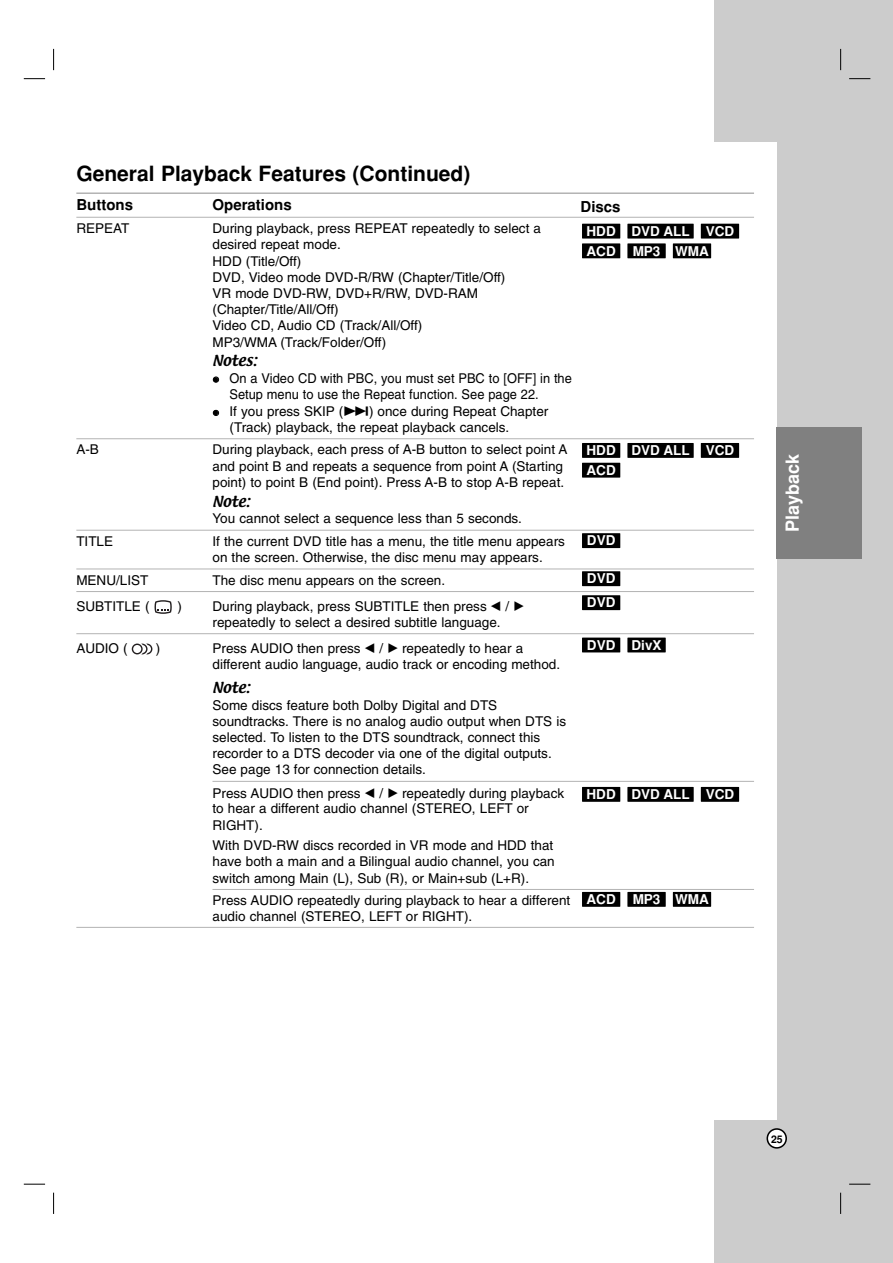
<style>
.page{position:relative;width:893px;height:1263px;background:#fff}
.page>*{position:absolute;margin:0;border:0;box-sizing:border-box;transform-origin:0 0}
.t1{font:700 21px "Helvetica";color:#000}
.t2{font:700 18px "Helvetica";color:#fff}
.t3{font:700 15px "Helvetica";color:#000}
.t4{font:13.5px/16.2px "Helvetica";color:#000}
.t5{font:13.5px/16.6px "Helvetica";color:#000;scale:.95 1}
.t6{font:700 13.5px "Helvetica";color:#fff}
.t7{font:13.5px "Textile";color:#000}
.t8{font:700 10.5px "Helvetica";color:#000}
.s1{font-family:"Sony PS Common"}
</style>
<div class="page">
<div style="left:714px;top:0;width:178px;height:1263px;background:#ccc"></div>
<div style="left:639px;top:142px;width:137px;height:978px;background:#fff"></div>
<svg style="left:766px;top:1128px;width:21px;height:21px"></svg>
<div style="left:776px;top:427px;width:85px;height:132px;background:#808080"></div>
<svg style="left:53px;top:49px;width:1px;height:21px"></svg>
<svg style="left:840px;top:49px;width:1px;height:21px"></svg>
<svg style="left:53px;top:1193px;width:1px;height:21px"></svg>
<svg style="left:840px;top:1193px;width:1px;height:21px"></svg>
<svg style="left:24px;top:78px;width:21px;height:1px"></svg>
<svg style="left:849px;top:78px;width:21px;height:1px"></svg>
<svg style="left:24px;top:1184px;width:21px;height:1px"></svg>
<svg style="left:849px;top:1184px;width:21px;height:1px"></svg>
<hr style="left:76px;top:192px;width:678px;height:2px;background:#b3b3b3">
<hr style="left:76px;top:217px;width:678px;height:1px;background:#b3b3b3">
<hr style="left:76px;top:438px;width:678px;height:1px;background:#b3b3b3">
<hr style="left:76px;top:530px;width:678px;height:1px;background:#b3b3b3">
<hr style="left:76px;top:569px;width:678px;height:1px;background:#b3b3b3">
<hr style="left:76px;top:591px;width:678px;height:1px;background:#b3b3b3">
<hr style="left:76px;top:633px;width:678px;height:1px;background:#b3b3b3">
<hr style="left:212px;top:781px;width:542px;height:1px;background:#b3b3b3">
<hr style="left:212px;top:889px;width:542px;height:1px;background:#b3b3b3">
<hr style="left:76px;top:927px;width:678px;height:1px;background:#b3b3b3">
<svg style="left:131px;top:643px;width:22px;height:12px"></svg>
<svg style="left:132px;top:644px;width:20px;height:10px"></svg>
<svg style="left:154px;top:600px;width:18px;height:14px"></svg>
<div style="left:672px;top:892px;width:39px;height:15px;background:#000"></div>
<div style="left:627px;top:892px;width:38px;height:15px;background:#000"></div>
<div style="left:582px;top:892px;width:38px;height:15px;background:#000"></div>
<div style="left:700px;top:787px;width:39px;height:15px;background:#000"></div>
<div style="left:627px;top:787px;width:66px;height:15px;background:#000"></div>
<div style="left:582px;top:787px;width:38px;height:15px;background:#000"></div>
<div style="left:627px;top:638px;width:38px;height:14px;background:#000"></div>
<div style="left:582px;top:638px;width:38px;height:14px;background:#000"></div>
<div style="left:582px;top:595px;width:38px;height:15px;background:#000"></div>
<div style="left:582px;top:571px;width:38px;height:15px;background:#000"></div>
<div style="left:582px;top:533px;width:38px;height:15px;background:#000"></div>
<div style="left:582px;top:463px;width:38px;height:15px;background:#000"></div>
<div style="left:700px;top:443px;width:39px;height:15px;background:#000"></div>
<div style="left:627px;top:443px;width:66px;height:15px;background:#000"></div>
<div style="left:582px;top:443px;width:38px;height:15px;background:#000"></div>
<div style="left:672px;top:243px;width:39px;height:15px;background:#000"></div>
<div style="left:627px;top:243px;width:38px;height:15px;background:#000"></div>
<div style="left:582px;top:243px;width:38px;height:15px;background:#000"></div>
<div style="left:700px;top:224px;width:39px;height:15px;background:#000"></div>
<div style="left:627px;top:224px;width:66px;height:15px;background:#000"></div>
<div style="left:582px;top:224px;width:38px;height:15px;background:#000"></div>
<h1 class="t1" style="left:76px;top:165px;width:395px">General Playback Features (Continued)</h1>
<p class="t3" style="left:76px;top:199px;width:58px">Buttons</p>
<p class="t3" style="left:212px;top:199px;width:81px">Operations</p>
<p class="t4" style="left:76px;top:222px;width:55px">REPEAT</p>
<p class="t4" style="left:212px;top:222px;width:330px">During playback, press REPEAT repeatedly to select a desired repeat mode.<br>HDD (Title/Off)<br>DVD, Video mode DVD-R/RW (Chapter/Title/Off)<br>VR mode DVD-RW, DVD+R/RW, DVD-RAM (Chapter/Title/All/Off)<br>Video CD, Audio CD (Track/All/Off)<br>MP3/WMA (Track/Folder/Off)</p>
<p class="t7" style="left:212px;top:355px;width:46px">Notes:</p>
<p class="t5" style="left:229px;top:371px;width:362px">On a Video CD with PBC, you must set PBC to [OFF] in the<br>Setup menu to use the Repeat function. See page 22.<br>If you press SKIP (<span class="s1">&gt;</span>) once during Repeat Chapter</p>
<p class="t4" style="left:229px;top:420px;width:281px">(Track) playback, the repeat playback cancels.</p>
<p class="t4" style="left:76px;top:443px;width:24px">A-B</p>
<p class="t4" style="left:212px;top:443px;width:356px">During playback, each press of A-B button to select point A and point B and repeats a sequence from point A (Starting point) to point B (End point). Press A-B to stop A-B repeat.</p>
<p class="t7" style="left:212px;top:495px;width:39px">Note:</p>
<p class="t4" style="left:212px;top:512px;width:311px">You cannot select a sequence less than 5 seconds.</p>
<p class="t4" style="left:76px;top:534px;width:38px">TITLE</p>
<p class="t4" style="left:212px;top:534px;width:354px">If the current DVD title has a menu, the title menu appears on the screen. Otherwise, the disc menu may appears.</p>
<p class="t4" style="left:76px;top:573px;width:73px">MENU/LIST</p>
<p class="t4" style="left:212px;top:573px;width:234px">The disc menu appears on the screen.</p>
<p class="t4" style="left:76px;top:600px;width:75px">SUBTITLE (</p>
<p class="t4" style="left:177px;top:600px;width:6px">)</p>
<p class="t4" style="left:212px;top:600px;width:313px;line-height:15.5px">During playback, press SUBTITLE then press <span class="s1">b</span> / <span class="s1">B </span>repeatedly to select a desired subtitle language.</p>
<p class="t4" style="left:76px;top:642px;width:53px">AUDIO (</p>
<p class="t4" style="left:156px;top:642px;width:6px">)</p>
<p class="t4" style="left:212px;top:642px;width:349px;line-height:15.5px">Press AUDIO then press <span class="s1">b</span> / <span class="s1">B</span> repeatedly to hear a different audio language, audio track or encoding method.</p>
<p class="t7" style="left:212px;top:682px;width:39px">Note:</p>
<p class="t4" style="left:212px;top:698px;width:355px">Some discs feature both Dolby Digital and DTS soundtracks. There is no analog audio output when DTS is selected. To listen to the DTS soundtrack, connect this recorder to a DTS decoder via one of the digital outputs.<br>See page 13 for connection details.</p>
<p class="t4" style="left:212px;top:787px;width:353px">Press AUDIO then press <span class="s1">b</span> / <span class="s1">B</span> repeatedly during playback to hear a different audio channel (STEREO, LEFT or<br>RIGHT).</p>
<p class="t4" style="left:212px;top:839px;width:344px;text-align:justify">With DVD-RW discs recorded in VR mode and HDD that have both a main and a Bilingual audio channel, you can switch among Main (L), Sub (R), or Main+sub (L+R).</p>
<p class="t4" style="left:212px;top:894px;width:359px">Press AUDIO repeatedly during playback to hear a different audio channel (STEREO, LEFT or RIGHT).</p>
<p class="t3" style="left:580px;top:201px;width:42px">Discs</p>
<p class="t6" style="left:586px;top:226px;width:149px">HDD DVD ALL VCD</p>
<p class="t6" style="left:586px;top:246px;width:31px">ACD</p>
<p class="t6" style="left:632px;top:246px;width:78px">MP3 WMA</p>
<p class="t6" style="left:586px;top:445px;width:149px">HDD DVD ALL VCD</p>
<p class="t6" style="left:586px;top:465px;width:31px">ACD</p>
<p class="t6" style="left:587px;top:536px;width:30px">DVD</p>
<p class="t6" style="left:587px;top:574px;width:30px">DVD</p>
<p class="t6" style="left:587px;top:598px;width:30px">DVD</p>
<p class="t6" style="left:587px;top:640px;width:76px">DVD DivX</p>
<p class="t6" style="left:586px;top:789px;width:149px">HDD DVD ALL VCD</p>
<p class="t6" style="left:586px;top:894px;width:31px">ACD</p>
<p class="t6" style="left:632px;top:894px;width:78px">MP3 WMA</p>
<h2 class="t2" style="left:786px;top:532px;width:80px;rotate:-90deg">Playback</h2>
<p class="t8" style="left:771px;top:1135px;width:13px">25</p>
</div>
